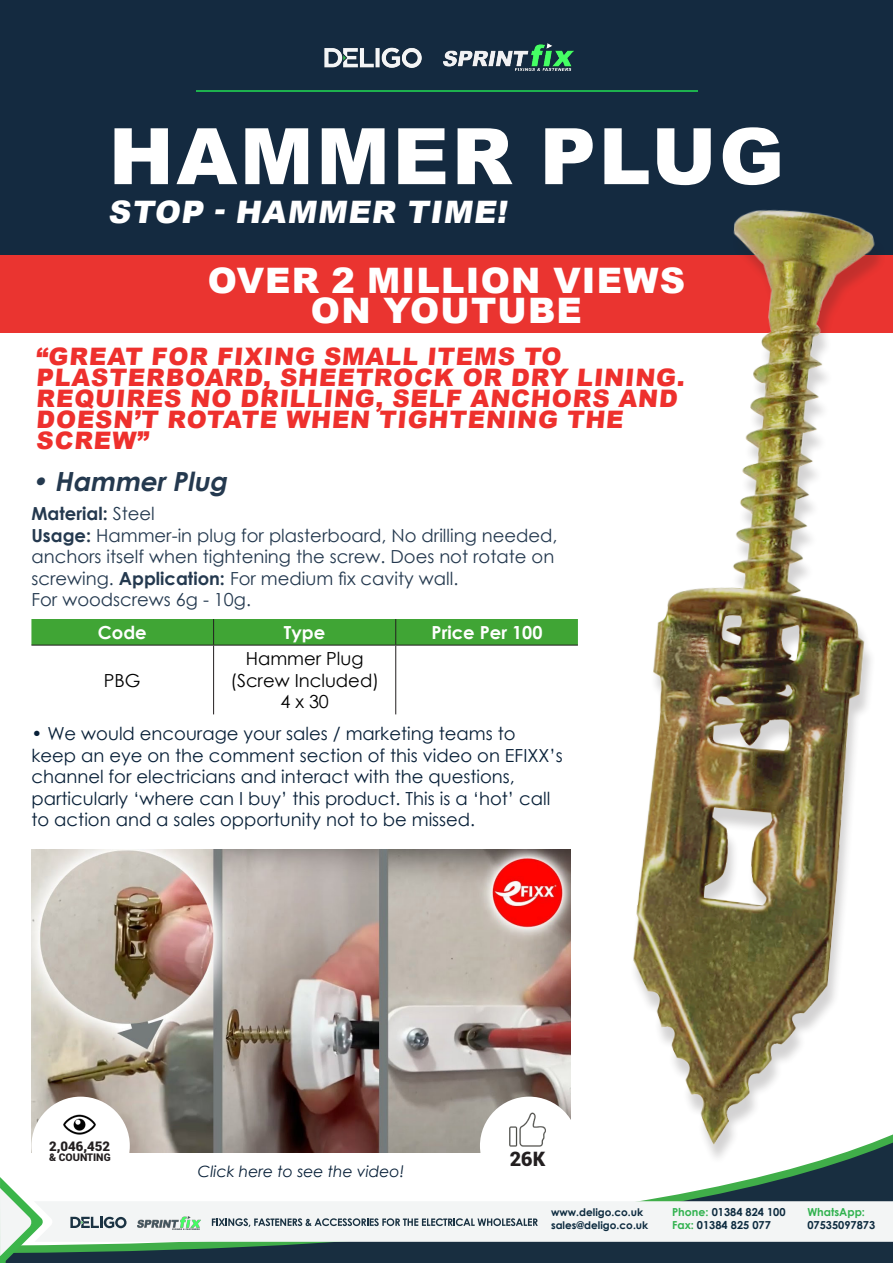
<style>
.page{position:relative;width:893px;height:1263px;background:#fff}
.page>*{position:absolute;margin:0;border:0;box-sizing:border-box;transform-origin:0 0}
.t1{font:900 78px "Arial";letter-spacing:.035em;color:#fff}
.t2{font:900 35.1px/29.2px "Arial";letter-spacing:.035em;color:#fff;text-align:center}
.t3{font:900 30.9px "Arial";color:#fff}
.t4{font:italic 700 26.4px "Century Gothic";color:#24394f}
.t5{font:900 24.15px/21px "Arial";color:#ee302d}
.t6{font:900 19.8px "Roboto";color:#231f20}
.t7{font:18px/21.6px "Century Gothic";color:#082038}
.t8{font:18px "Century Gothic";color:#24394f}
.t9{font:18px "Century Gothic";color:#000}
.t10{font:700 18px "Century Gothic";color:#fff}
.t11{font:700 18px "Century Gothic";color:#24394f}
.t12{font:italic 15.6px "Century Gothic";color:#082038}
.t13{font:900 13.2px "Roboto";color:#231f20}
.t14{font:700 10.95px "Century Gothic";color:#0d2b3f}
.t15{font:700 10.95px "Century Gothic";color:#31b24f}
.t16{font:700 10.5px "Century Gothic";color:#0d2b3f}
.t17{font:900 10.5px "Roboto";color:#231f20}
.s1{font-weight:400}
.s2{font-weight:700}
.s3{color:#31b24f}
</style>
<div class="page">
<div style="left:0;top:0;width:893px;height:296px;background:#142a40"></div>
<hr style="left:196px;top:90px;width:501px;height:2px;background:#1db14e">
<div style="left:31px;top:619px;width:547px;height:26px;background:#40a535"></div>
<hr style="left:31px;top:645px;width:183px;height:1px;background:#231f20">
<hr style="left:214px;top:645px;width:182px;height:1px;background:#231f20">
<hr style="left:213px;top:645px;width:1px;height:69px;background:#231f20">
<hr style="left:396px;top:645px;width:182px;height:1px;background:#231f20">
<hr style="left:395px;top:645px;width:1px;height:69px;background:#231f20">
<svg style="left:0;top:1177px;width:893px;height:86px"></svg>
<img style="left:138px;top:1216px;width:62px;height:13px">
<div style="left:0;top:255px;width:893px;height:78px;background:#ea3430"></div>
<img style="left:31px;top:849px;width:540px;height:304px">
<div style="left:480px;top:1096px;width:98px;height:99px;background:#fff;border-radius:50%"></div>
<img style="left:498px;top:1099px;width:60px;height:48px">
<div style="left:31px;top:1096px;width:99px;height:99px;background:#fff;border-radius:50%"></div>
<img style="left:63px;top:1114px;width:33px;height:21px">
<img style="left:324px;top:47px;width:98px;height:21px">
<img style="left:444px;top:43px;width:129px;height:27px">
<img style="left:633px;top:209px;width:260px;height:968px">
<p class="t1" style="left:109px;top:100px;width:677px">HAMMER PLUG</p>
<p class="t3" style="left:108px;top:189px;width:406px">STOP - HAMMER TIME!</p>
<p class="t2" style="left:208px;top:265px;width:479px">OVER 2 MILLION VIEWS<br>ON YOUTUBE</p>
<p class="t5" style="left:35px;top:345px;width:653px">“GREAT FOR FIXING SMALL ITEMS TO<br>PLASTERBOARD, SHEETROCK OR DRY LINING.<br>REQUIRES NO DRILLING, SELF ANCHORS AND<br>DOESN’T ROTATE WHEN TIGHTENING THE<br>SCREW”</p>
<p class="t4" style="left:31px;top:462px;width:203px">• HammerPlug</p>
<p class="t11" style="left:31px;top:500px;width:125px">Material: <span class="s1">Steel</span></p>
<p class="t8" style="left:31px;top:522px;width:528px"><span class="s2">Usage:</span> Hammer-in plug for plasterboard, No drilling needed,</p>
<p class="t8" style="left:31px;top:544px;width:524px">anchors itself when tightening the screw. Does not rotate on</p>
<p class="t8" style="left:31px;top:566px;width:428px">screwing. <span class="s2">Application:</span> For medium fix cavity wall.</p>
<p class="t8" style="left:31px;top:587px;width:221px">For woodscrews 6g - 10g.</p>
<p class="t10" style="left:98px;top:619px;width:50px">Code</p>
<p class="t10" style="left:284px;top:619px;width:43px">Type</p>
<p class="t10" style="left:432px;top:619px;width:112px">Price Per 100</p>
<p class="t9" style="left:104px;top:667px;width:38px">PBG</p>
<p class="t9" style="left:246px;top:646px;width:119px">Hammer Plug</p>
<p class="t9" style="left:230px;top:667px;width:150px">(Screw Included)</p>
<p class="t9" style="left:280px;top:689px;width:50px">4 x 30</p>
<p class="t7" style="left:31px;top:722px;width:533px">• We would encourage your sales / marketing teams to keep an eye on the comment section of this video on EFIXX’s channel for electricians and interact with the questions, particularly ‘where can I buy’ this product. This is a ‘hot’ call</p>
<p class="t7" style="left:31px;top:809px;width:445px">to action and a sales opportunity not to be missed.</p>
<p class="t13" style="left:49px;top:1137px;width:63px">2,046,452</p>
<p class="t17" style="left:49px;top:1149px;width:63px">&amp; COUNTING</p>
<p class="t12" style="left:198px;top:1161px;width:208px">Click here to see the video!</p>
<p class="t6" style="left:510px;top:1144px;width:37px">26K</p>
<p class="t16" style="left:551px;top:1204px;width:94px">www.deligo.co.uk</p>
<p class="t16" style="left:551px;top:1217px;width:99px">sales@deligo.co.uk</p>
<p class="t14" style="left:672px;top:1204px;width:115px"><span class="s3">Phone:</span> 01384 824 100</p>
<p class="t14" style="left:672px;top:1217px;width:100px"><span class="s3">Fax:</span> 01384 825 077</p>
<p class="t15" style="left:807px;top:1204px;width:59px">WhatsApp:</p>
<p class="t14" style="left:807px;top:1217px;width:69px">07535097873</p>
</div>
